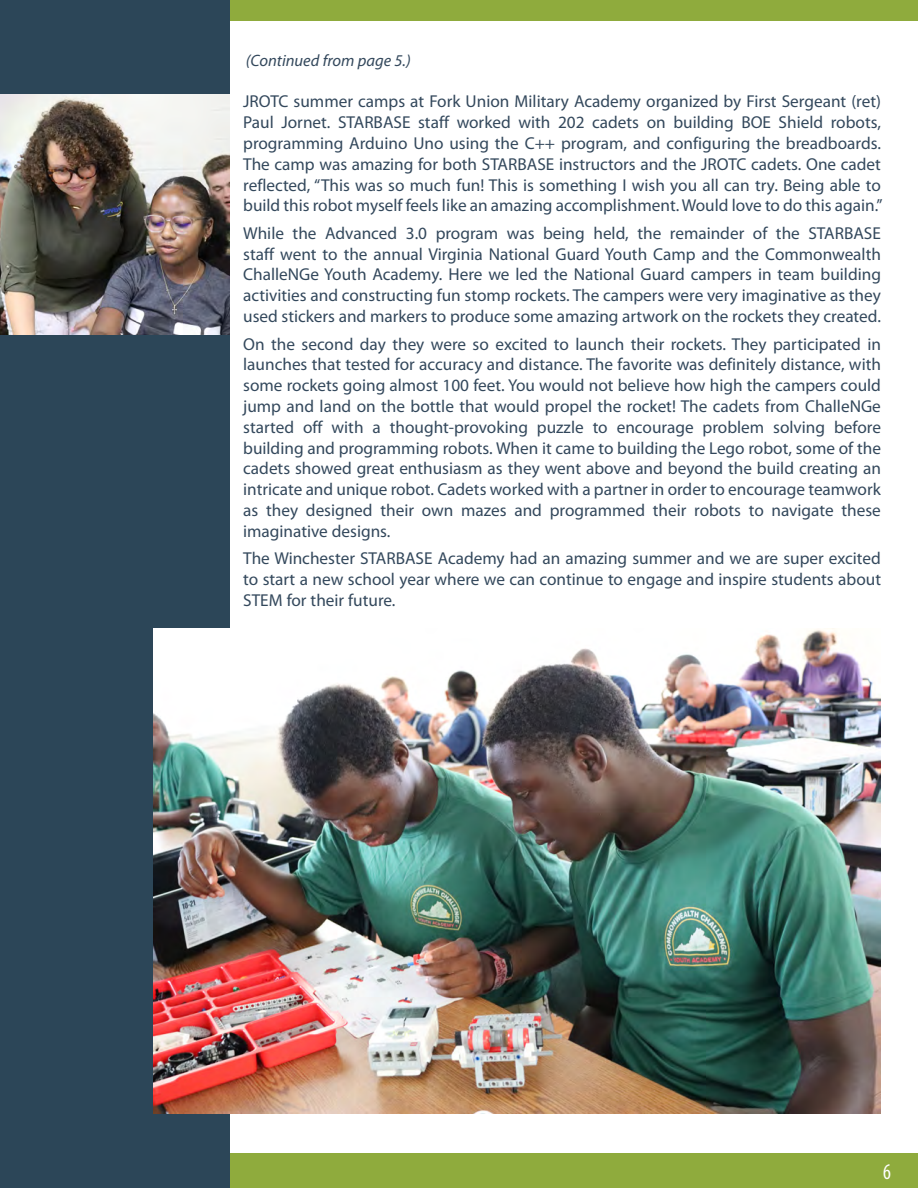
<style>
.page{position:relative;width:918px;height:1188px;background:#fff}
.page>*{position:absolute;margin:0;border:0;box-sizing:border-box;transform-origin:0 0}
.t1{font:condensed 22.5px "Myriad Pro";color:#fff;scale:.9 1}
.Body_Paragraphs{font:17.25px/20.9px "Myriad Pro";color:#33485c;text-align:justify}
.t2{font:italic 16.5px "Myriad Pro";color:#33485c}
</style>
<div class="page">
<div style="left:54px;top:0;width:864px;height:20px;background:#8fab3d"></div>
<div style="left:230px;top:1153px;width:688px;height:35px;background:#8fab3d"></div>
<div style="left:0;top:0;width:230px;height:1188px;background:#2c4658"></div>
<img style="left:0;top:94px;width:230px;height:240px">
<img style="left:153px;top:628px;width:728px;height:485px">
<p class="t2" style="left:246px;top:51px;width:166px">(Continued from page 5.)</p>
<p class="Body_Paragraphs" style="left:243px;top:91px;width:641px">JROTC summer camps at Fork Union Military Academy organized by First Sergeant (ret)<br>Paul Jornet. STARBASE staff worked with 202 cadets on building BOE Shield robots, programming Arduino Uno using the C++ program, and configuring the breadboards.<br>The camp was amazing for both STARBASE instructors and the JROTC cadets. One cadet reflected, “This was so much fun! This is something I wish you all can try. Being able to build this robot myself feels like an amazing accomplishment. Would love to do this again.”</p>
<p class="Body_Paragraphs" style="left:243px;top:222px;width:639px">While the Advanced 3.0 program was being held, the remainder of the STARBASE staff went to the annual Virginia National Guard Youth Camp and the Commonwealth ChalleNGe Youth Academy. Here we led the National Guard campers in team building activities and constructing fun stomp rockets. The campers were very imaginative as they used stickers and markers to produce some amazing artwork on the rockets they created.</p>
<p class="Body_Paragraphs" style="left:243px;top:333px;width:639px">On the second day they were so excited to launch their rockets. They participated in launches that tested for accuracy and distance. The favorite was definitely distance, with some rockets going almost 100 feet. You would not believe how high the campers could jump and land on the bottle that would propel the rocket! The cadets from ChalleNGe started off with a thought-provoking puzzle to encourage problem solving before building and programming robots. When it came to building the Lego robot, some of the cadets showed great enthusiasm as they went above and beyond the build creating an intricate and unique robot. Cadets worked with a partner in order to encourage teamwork as they designed their own mazes and programmed their robots to navigate these imaginative designs.</p>
<p class="Body_Paragraphs" style="left:243px;top:548px;width:639px">The Winchester STARBASE Academy had an amazing summer and we are super excited to start a new school year where we can continue to engage and inspire students about STEM for their future.</p>
<h1 class="t1" style="left:883px;top:1158px;width:10px">6</h1>
</div>
